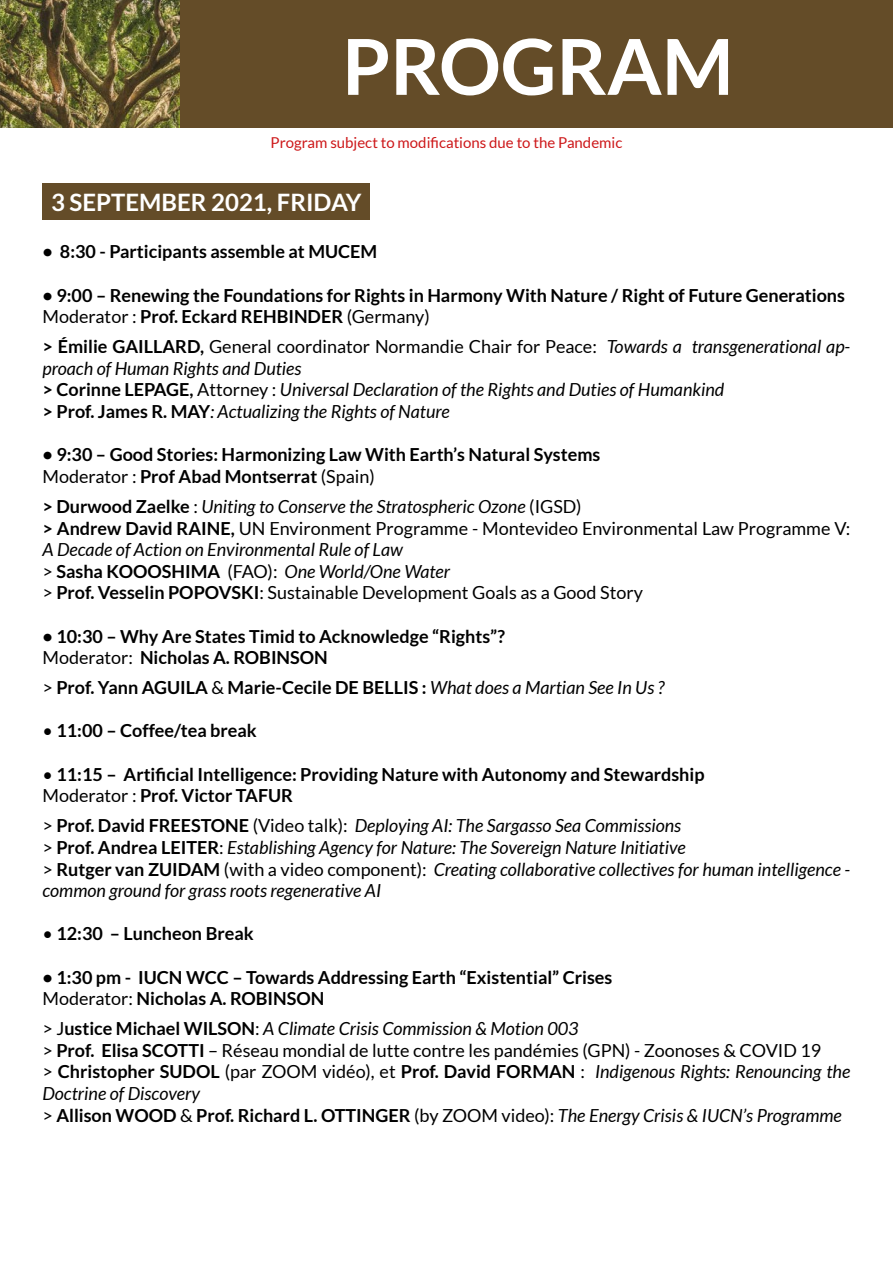
<style>
.page{position:relative;width:893px;height:1263px;background:#fff}
.page>*{position:absolute;margin:0;border:0;box-sizing:border-box;transform-origin:0 0}
.t1{font:700 77.25px "Lato";color:#fff}
.t2{font:700 24px "Lato";color:#fff}
.t3{font:italic 18px/21.6px "Lato";color:#000}
.t4{font:700 18px/21.6px "Lato";color:#000}
.t5{font:18px/21.6px "Lato";color:#000}
.t6{font:15px "Lato";color:#cd1719}
.s1{font-weight:400}
.s2{font-weight:700;font-style:normal}
.s3{font-style:normal}
.s4{font-weight:700}
.s5{font-style:italic}
.s6{font-weight:400;font-style:italic}
</style>
<div class="page">
<div style="left:179px;top:0;width:714px;height:128px;background:#644c28"></div>
<img style="left:0;top:0;width:179px;height:128px">
<div style="left:43px;top:183px;width:327px;height:36px;background:#644c28"></div>
<h1 class="t1" style="left:342px;top:22px;width:393px">PROGRAM</h1>
<p class="t6" style="left:271px;top:135px;width:353px">Program subject to modifications due to the Pandemic</p>
<h2 class="t2" style="left:51px;top:188px;width:312px">3 SEPTEMBER 2021, FRIDAY</h2>
<p class="t4" style="left:43px;top:241px;width:336px">• 8:30 - Participants assemble at MUCEM</p>
<p class="t4" style="left:43px;top:284px;width:804px">• 9:00 – Renewing the Foundations for Rights in Harmony With Nature / Right of Future Generations<br><span class="s1">Moderator :</span> Prof. Eckard REHBINDER <span class="s1">(Germany)</span></p>
<p class="t3" style="left:43px;top:336px;width:809px"><span class="s2">&gt; Émilie GAILLARD,</span> <span class="s3">General coordinator Normandie Chair for Peace:</span> Towards a transgenerational ap&shy;proach of Human Rights and Duties<br><span class="s2">&gt; Corinne LEPAGE,</span> <span class="s3">Attorney :</span> Universal Declaration of the Rights and Duties of Humankind<br><span class="s2">&gt; Prof. James R. MAY</span>: Actualizing the Rights of Nature</p>
<p class="t4" style="left:42px;top:444px;width:559px">• 9:30 – Good Stories: Harmonizing Law With Earth’s Natural Systems<br><span class="s1">Moderator :</span> Prof Abad Montserrat <span class="s1">(Spain)</span></p>
<p class="t5" style="left:42px;top:495px;width:809px"><span class="s4">&gt; Durwood Zaelke</span> : <span class="s5">Uniting to Conserve the Stratospheric Ozone</span> (IGSD)<br><span class="s4">&gt; Andrew David RAINE,</span> UN Environment Programme - Montevideo Environmental Law Programme V:<br><span class="s5">A Decade of Action on Environmental Rule of Law<br></span>&gt; <span class="s4">Sasha KOOOSHIMA</span> (FAO): <span class="s5">One World/One Water<br></span>&gt; <span class="s4">Prof. Vesselin POPOVSKI</span>: Sustainable Development Goals as a Good Story</p>
<p class="t4" style="left:42px;top:625px;width:464px">• 10:30 – Why Are States Timid to Acknowledge “Rights”?<br><span class="s1">Moderator:</span> Nicholas A. ROBINSON</p>
<p class="t4" style="left:42px;top:677px;width:623px"><span class="s1">&gt;</span> Prof. Yann AGUILA <span class="s1">&amp;</span> Marie-Cecile DE BELLIS : <span class="s6">What does a Martian See In Us ?</span></p>
<p class="t4" style="left:42px;top:720px;width:216px"><span class="s1">•</span> 11:00 – Coffee/tea break</p>
<p class="t4" style="left:42px;top:763px;width:664px"><span class="s1">•</span> 11:15 – Artificial Intelligence: Providing Nature with Autonomy and Stewardship<br><span class="s1">Moderator :</span> Prof. Victor TAFUR</p>
<p class="t3" style="left:42px;top:815px;width:809px"><span class="s3">&gt;</span> <span class="s2">Prof. David FREESTONE</span> <span class="s3">(Video talk):</span> Deploying AI: The Sargasso Sea Commissions<br><span class="s3">&gt;</span> <span class="s2">Prof. Andrea LEITER</span><span class="s3">:</span> Establishing Agency for Nature: The Sovereign Nature Initiative<br><span class="s3">&gt;</span> <span class="s2">Rutger van ZUIDAM</span> <span class="s3">(with a video component):</span> Creating collaborative collectives for human intelligence - common ground for grass roots regenerative AI</p>
<p class="t4" style="left:42px;top:923px;width:213px"><span class="s1">•</span> 12:30 – Luncheon Break</p>
<p class="t4" style="left:42px;top:966px;width:571px">• 1:30 pm - IUCN WCC – Towards Addressing Earth “Existential” Crises<br><span class="s1">Moderator:</span> Nicholas A. ROBINSON</p>
<p class="t3" style="left:42px;top:1018px;width:809px"><span class="s3">&gt; J</span><span class="s2">ustice Michael WILSON</span><span class="s3">:</span> A Climate Crisis Commission &amp; Motion 003<br><span class="s3">&gt;</span> <span class="s2">Prof. Elisa SCOTTI</span> <span class="s3">– Réseau mondial de lutte contre les pandémies (GPN) - Zoonoses &amp; COVID 19<br>&gt;</span> <span class="s2">Christopher SUDOL</span> <span class="s3">(par ZOOM vidéo), et</span> <span class="s2">Prof. David FORMAN</span> <span class="s3">:</span> Indigenous Rights: Renouncing the Doctrine of Discovery<br><span class="s3">&gt;</span> <span class="s2">Allison WOOD</span> <span class="s3">&amp;</span> <span class="s2">Prof. Richard L. OTTINGER</span> <span class="s3">(by ZOOM video):</span> The Energy Crisis &amp; IUCN’s Programme</p>
</div>
